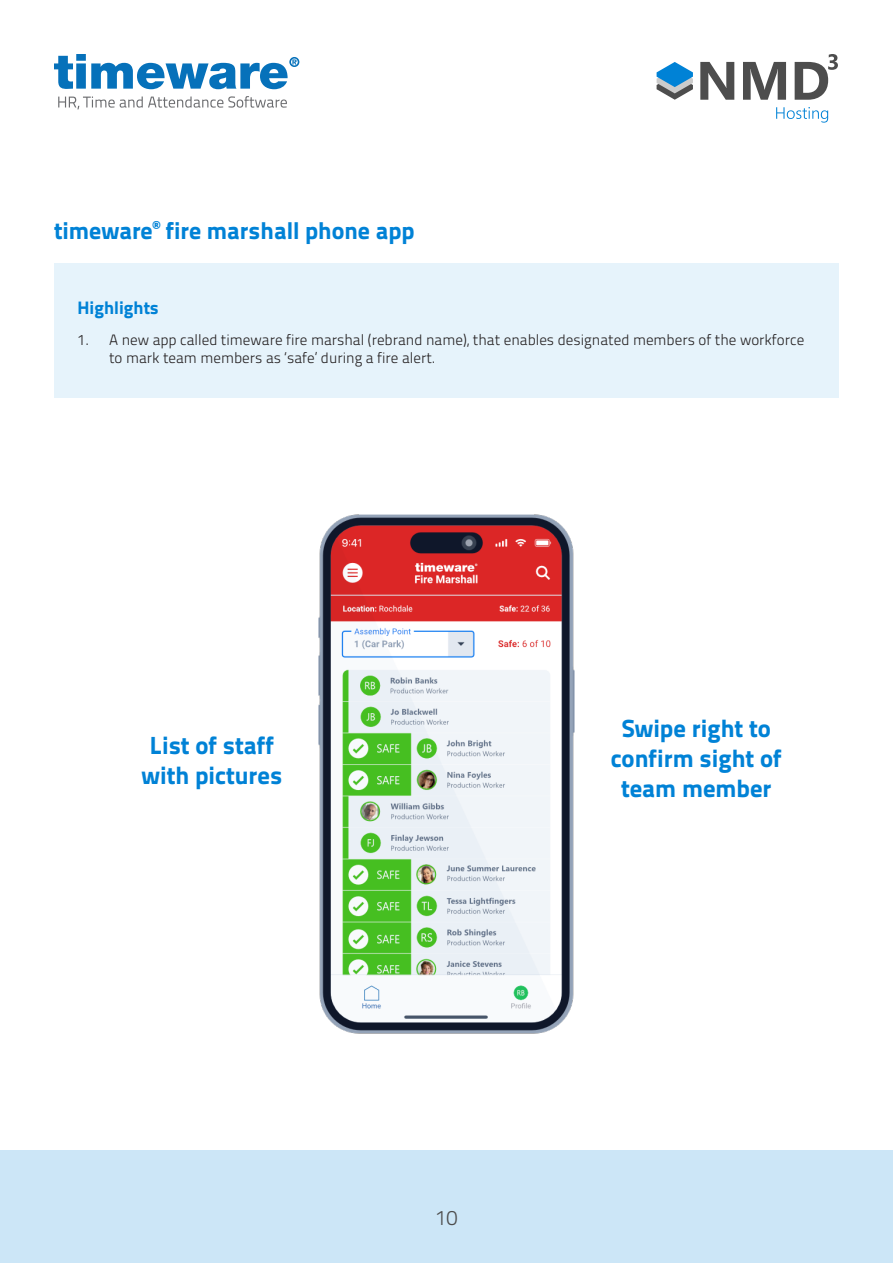
<style>
.page{position:relative;width:893px;height:1263px;background:#fff}
.page>*{position:absolute;margin:0;border:0;box-sizing:border-box;transform-origin:0 0}
.t1{font:24.75px/29.7px "Titillium Text 22 L 999 wt";color:#0082d6;text-align:center}
.t2{font:24px "Titillium Text 22 L 999 wt";color:#0082d6}
.t3{font:21px "Titillium Text 22 L 250 wt";color:#4d4d4d}
.t4{font:18px "Titillium Text 22 L 999 wt";color:#0082d6}
.t5{font:15px/18px "Titillium Text 22 L 250 wt";color:#231f20}
</style>
<div class="page">
<div style="left:0;top:1150px;width:893px;height:113px;background:#cce6f7"></div>
<svg style="left:54px;top:54px;width:245px;height:35px"></svg>
<svg style="left:58px;top:96px;width:229px;height:13px"></svg>
<svg style="left:657px;top:62px;width:36px;height:38px"></svg>
<svg style="left:776px;top:107px;width:52px;height:16px"></svg>
<svg style="left:700px;top:62px;width:34px;height:38px"></svg>
<svg style="left:743px;top:62px;width:43px;height:38px"></svg>
<svg style="left:795px;top:54px;width:43px;height:46px"></svg>
<div style="left:54px;top:264px;width:785px;height:134px;background:#e6f3fb"></div>
<img style="left:318px;top:514px;width:257px;height:519px">
<p class="t2" style="left:54px;top:212px;width:362px">timeware<sup>®</sup> fire marshall phone app</p>
<p class="t4" style="left:78px;top:294px;width:83px">Highlights</p>
<p class="t5" style="left:109px;top:330px;width:697px;text-indent:-32px">1. A new app called timeware fire marshal (rebrand name), that enables designated members of the workforce to mark team members as ‘safe’ during a fire alert.</p>
<p class="t1" style="left:142px;top:729px;width:142px">List of staff with pictures</p>
<p class="t1" style="left:611px;top:712px;width:172px">Swipe right to confirm sight of team member</p>
<h3 class="t3" style="left:435px;top:1202px;width:24px">10</h3>
</div>
